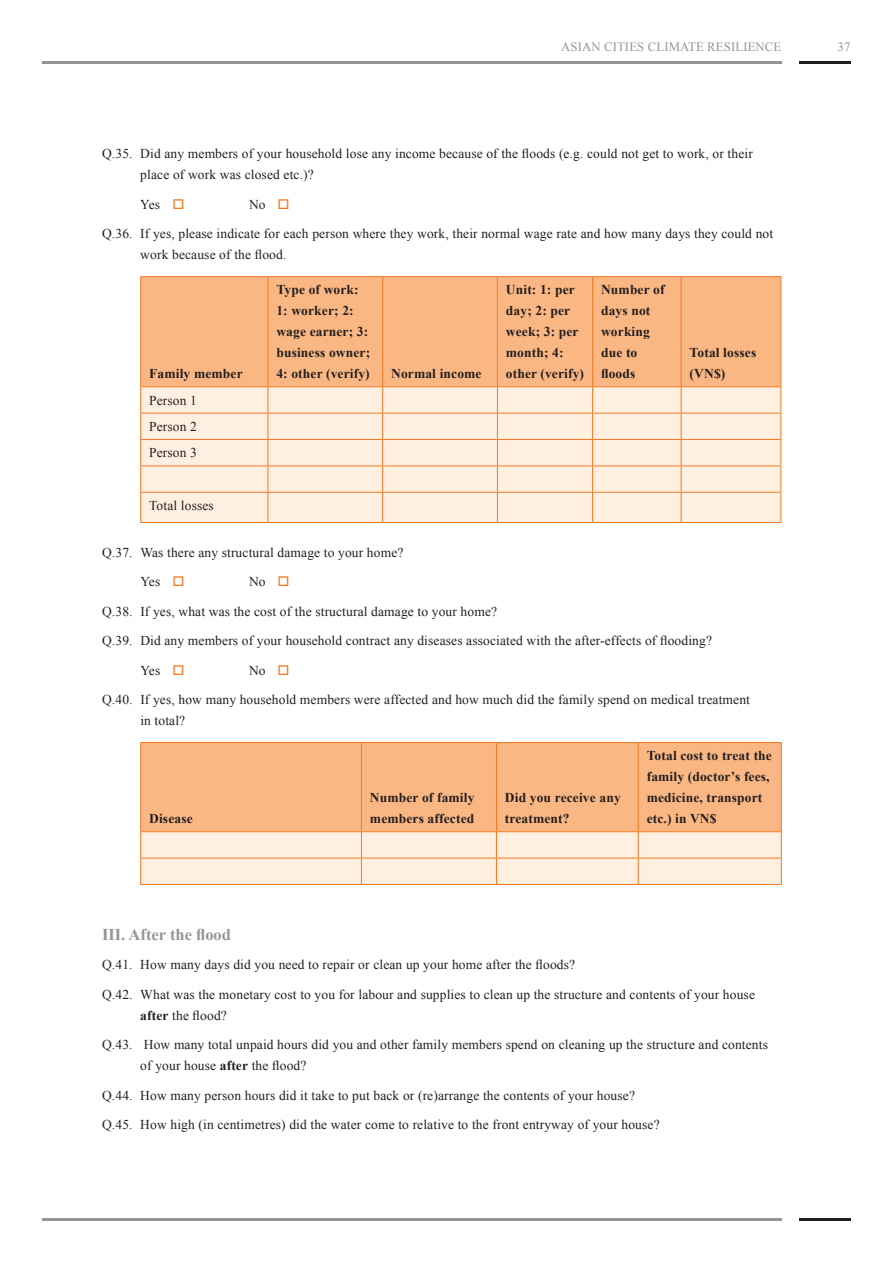
<style>
.page{position:relative;width:893px;height:1263px;background:#fff}
.page>*{position:absolute;margin:0;border:0;box-sizing:border-box;transform-origin:0 0}
.t1{font:700 16.5px "Times New Roman";color:#939598}
.t2{font:13.5px/29.5px "Times New Roman";letter-spacing:.01em;color:#231f20}
.t3{font:700 13.5px/21px "Times New Roman";letter-spacing:.01em;color:#231f20}
.t4{font:12.75px "Times New Roman";letter-spacing:.01em;color:#939598}
.s1{color:#f47921}
.s2{font-weight:700}
</style>
<div class="page">
<hr style="left:799px;top:62px;width:51px;height:2px;background:#231f20">
<hr style="left:43px;top:62px;width:739px;height:2px;background:#939598">
<hr style="left:799px;top:1218px;width:51px;height:2px;background:#231f20">
<hr style="left:43px;top:1218px;width:739px;height:2px;background:#939598">
<div style="left:141px;top:277px;width:639px;height:109px;background:#fab783"></div>
<div style="left:141px;top:387px;width:639px;height:135px;background:#feefe1"></div>
<hr style="left:267px;top:277px;width:1px;height:109px;background:#f47921">
<hr style="left:382px;top:277px;width:1px;height:109px;background:#f47921">
<hr style="left:497px;top:277px;width:1px;height:109px;background:#f47921">
<hr style="left:592px;top:277px;width:1px;height:109px;background:#f47921">
<hr style="left:681px;top:277px;width:1px;height:109px;background:#f47921">
<hr style="left:140px;top:413px;width:128px;height:1px;background:#f47921">
<hr style="left:268px;top:413px;width:115px;height:1px;background:#f47921">
<hr style="left:383px;top:413px;width:114px;height:1px;background:#f47921">
<hr style="left:497px;top:413px;width:96px;height:1px;background:#f47921">
<hr style="left:593px;top:413px;width:88px;height:1px;background:#f47921">
<hr style="left:681px;top:413px;width:100px;height:1px;background:#f47921">
<hr style="left:140px;top:439px;width:128px;height:1px;background:#f47921">
<hr style="left:268px;top:439px;width:115px;height:1px;background:#f47921">
<hr style="left:383px;top:439px;width:114px;height:1px;background:#f47921">
<hr style="left:497px;top:439px;width:96px;height:1px;background:#f47921">
<hr style="left:593px;top:439px;width:88px;height:1px;background:#f47921">
<hr style="left:681px;top:439px;width:100px;height:1px;background:#f47921">
<hr style="left:140px;top:465px;width:128px;height:1px;background:#f47921">
<hr style="left:268px;top:465px;width:115px;height:1px;background:#f47921">
<hr style="left:383px;top:465px;width:114px;height:1px;background:#f47921">
<hr style="left:497px;top:465px;width:96px;height:1px;background:#f47921">
<hr style="left:593px;top:465px;width:88px;height:1px;background:#f47921">
<hr style="left:681px;top:465px;width:100px;height:1px;background:#f47921">
<hr style="left:140px;top:492px;width:128px;height:1px;background:#f47921">
<hr style="left:268px;top:492px;width:115px;height:1px;background:#f47921">
<svg style="left:267px;top:387px;width:1px;height:135px"></svg>
<hr style="left:383px;top:492px;width:114px;height:1px;background:#f47921">
<svg style="left:382px;top:387px;width:1px;height:135px"></svg>
<hr style="left:497px;top:492px;width:96px;height:1px;background:#f47921">
<svg style="left:497px;top:387px;width:1px;height:135px"></svg>
<hr style="left:593px;top:492px;width:88px;height:1px;background:#f47921">
<svg style="left:592px;top:387px;width:1px;height:135px"></svg>
<hr style="left:681px;top:492px;width:100px;height:1px;background:#f47921">
<svg style="left:681px;top:387px;width:1px;height:135px"></svg>
<svg style="left:140px;top:387px;width:1px;height:135px"></svg>
<svg style="left:780px;top:387px;width:1px;height:135px"></svg>
<hr style="left:140px;top:522px;width:128px;height:1px;background:#f47921">
<hr style="left:268px;top:522px;width:115px;height:1px;background:#f47921">
<hr style="left:383px;top:522px;width:114px;height:1px;background:#f47921">
<hr style="left:497px;top:522px;width:96px;height:1px;background:#f47921">
<hr style="left:593px;top:522px;width:88px;height:1px;background:#f47921">
<hr style="left:681px;top:522px;width:100px;height:1px;background:#f47921">
<hr style="left:140px;top:276px;width:128px;height:1px;background:#f47921">
<hr style="left:140px;top:277px;width:1px;height:109px;background:#f47921">
<hr style="left:268px;top:276px;width:115px;height:1px;background:#f47921">
<hr style="left:383px;top:276px;width:114px;height:1px;background:#f47921">
<hr style="left:497px;top:276px;width:96px;height:1px;background:#f47921">
<hr style="left:593px;top:276px;width:88px;height:1px;background:#f47921">
<hr style="left:681px;top:276px;width:100px;height:1px;background:#f47921">
<hr style="left:780px;top:277px;width:1px;height:109px;background:#f47921">
<hr style="left:140px;top:386px;width:128px;height:1px;background:#f47921">
<hr style="left:268px;top:386px;width:115px;height:1px;background:#f47921">
<hr style="left:383px;top:386px;width:114px;height:1px;background:#f47921">
<hr style="left:497px;top:386px;width:96px;height:1px;background:#f47921">
<hr style="left:593px;top:386px;width:88px;height:1px;background:#f47921">
<hr style="left:681px;top:386px;width:100px;height:1px;background:#f47921">
<div style="left:141px;top:743px;width:640px;height:88px;background:#fab783"></div>
<hr style="left:361px;top:743px;width:1px;height:88px;background:#f47921">
<hr style="left:496px;top:743px;width:1px;height:88px;background:#f47921">
<hr style="left:638px;top:743px;width:1px;height:88px;background:#f47921">
<svg style="left:140px;top:832px;width:642px;height:52px;background:#fdebda"></svg>
<hr style="left:140px;top:884px;width:221px;height:1px;background:#f47921">
<hr style="left:361px;top:884px;width:135px;height:1px;background:#f47921">
<hr style="left:496px;top:884px;width:142px;height:1px;background:#f47921">
<hr style="left:638px;top:884px;width:144px;height:1px;background:#f47921">
<hr style="left:140px;top:742px;width:221px;height:1px;background:#f47921">
<hr style="left:140px;top:743px;width:1px;height:88px;background:#f47921">
<hr style="left:361px;top:742px;width:135px;height:1px;background:#f47921">
<hr style="left:496px;top:742px;width:142px;height:1px;background:#f47921">
<hr style="left:638px;top:742px;width:144px;height:1px;background:#f47921">
<hr style="left:781px;top:743px;width:1px;height:88px;background:#f47921">
<hr style="left:140px;top:831px;width:221px;height:1px;background:#f47921">
<hr style="left:361px;top:831px;width:135px;height:1px;background:#f47921">
<hr style="left:496px;top:831px;width:142px;height:1px;background:#f47921">
<hr style="left:638px;top:831px;width:144px;height:1px;background:#f47921">
<p class="t4" style="left:561px;top:39px;width:222px">Asian Cities Climate Resilience</p>
<p class="t4" style="left:838px;top:39px;width:14px">37</p>
<p class="t2" style="left:140px;top:143px;width:614px;line-height:21px;text-indent:-38px">Q.35. Did any members of your household lose any income because of the floods (e.g. could not get to work, or their place of work was closed etc.)?</p>
<p class="t2" style="left:140px;top:189px;width:46px">Yes <span class="s1">□</span></p>
<p class="t2" style="left:102px;top:189px;width:673px;text-indent:147px">No <span class="s1">□<br></span>Q.36. If yes, please indicate for each person where they work, their normal wage rate and how many days they could not</p>
<p class="t2" style="left:140px;top:240px;width:148px">work because of the flood.</p>
<p class="t3" style="left:149px;top:363px;width:95px">Family member</p>
<p class="t2" style="left:149px;top:387px;width:49px;line-height:26.4px;text-align:justify">Person 1<br>Person 2<br>Person 3</p>
<p class="t3" style="left:276px;top:279px;width:95px">Type of work:<br>1: worker; 2: wage earner; 3: business owner;<br>4: other (verify)</p>
<p class="t3" style="left:391px;top:363px;width:92px">Normal income</p>
<p class="t3" style="left:506px;top:279px;width:80px">Unit: 1: per day; 2: per week; 3: per month; 4: other (verify)</p>
<p class="t3" style="left:601px;top:279px;width:65px">Number of days not working due to floods</p>
<p class="t3" style="left:690px;top:342px;width:68px">Total losses (VN$)</p>
<p class="t2" style="left:149px;top:491px;width:66px">Total losses</p>
<p class="t2" style="left:140px;top:537px;width:265px;text-indent:-38px">Q.37. Was there any structural damage to your home?<br>Yes <span class="s1">□</span></p>
<p class="t2" style="left:249px;top:567px;width:42px">No <span class="s1">□</span></p>
<p class="t2" style="left:102px;top:596px;width:397px">Q.38. If yes, what was the cost of the structural damage to your home?</p>
<p class="t2" style="left:102px;top:626px;width:611px">Q.39. Did any members of your household contract any diseases associated with the after-effects of flooding?</p>
<p class="t2" style="left:140px;top:655px;width:46px">Yes <span class="s1">□</span></p>
<p class="t2" style="left:102px;top:655px;width:649px;text-indent:147px">No <span class="s1">□<br></span>Q.40. If yes, how many household members were affected and how much did the family spend on medical treatment</p>
<p class="t2" style="left:140px;top:706px;width:46px">in total?</p>
<p class="t3" style="left:149px;top:808px;width:45px">Disease</p>
<p class="t3" style="left:370px;top:787px;width:106px">Number of family members affected</p>
<p class="t3" style="left:505px;top:787px;width:117px">Did you receive any treatment?</p>
<p class="t3" style="left:647px;top:745px;width:127px">Total cost to treat the family (doctor’s fees, medicine, transport etc.) in VN$</p>
<p class="t1" style="left:102px;top:923px;width:130px">III. After the flood</p>
<p class="t2" style="left:102px;top:950px;width:654px">Q.41. How many days did you need to repair or clean up your home after the floods?<br>Q.42. What was the monetary cost to you for labour and supplies to clean up the structure and contents of your house</p>
<p class="t2" style="left:102px;top:1000px;width:667px;text-indent:38px"><span class="s2">after</span> the flood?<br>Q.43. How many total unpaid hours did you and other family members spend on cleaning up the structure and contents</p>
<p class="t2" style="left:102px;top:1051px;width:559px;text-indent:38px">of your house <span class="s2">after</span> the flood?<br>Q.44. How many person hours did it take to put back or (re)arrange the contents of your house?<br>Q.45. How high (in centimetres) did the water come to relative to the front entryway of your house?</p>
</div>
